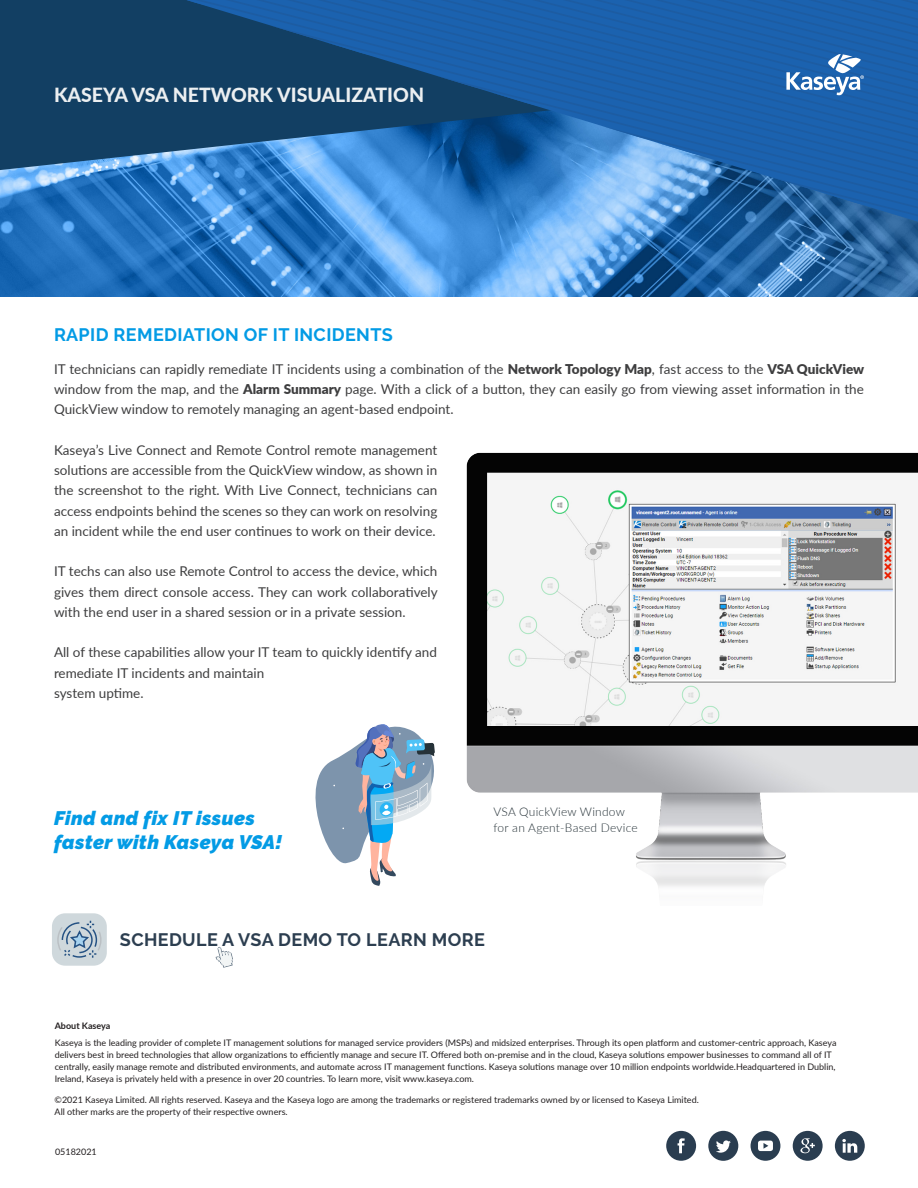
<style>
.page{position:relative;width:918px;height:1188px;background:#fff}
.page>*{position:absolute;margin:0;border:0;box-sizing:border-box;transform-origin:0 0}
.t1{font:italic 900 19.5px/24px "Raleway";letter-spacing:.02em;color:#039be5}
.t2{font:800 19.5px "Lato";color:#eceff1}
.t3{font:700 18px "Raleway";letter-spacing:.02em;color:#039be5}
.t4{font:700 18px "Raleway";letter-spacing:.02em;color:#2c3e50}
.t5{font:13.5px/20.2px "Lato";color:#3e3e3f;text-align:justify}
.t6{font:300 12px "Lato";letter-spacing:.02em;color:#263238}
.t7{font:9px/12px "Lato";color:#231f20}
.t8{font:700 9px "Lato";color:#231f20}
.s1{font-weight:900}
</style>
<div class="page">
<img style="left:466px;top:452px;width:452px;height:435px">
<svg style="left:315px;top:724px;width:120px;height:162px"></svg>
<img style="left:0;top:170px;width:918px;height:127px">
<div style="left:0;top:0;width:186px;height:170px;background:#123f63"></div>
<svg style="left:186px;top:187px;width:732px;height:35px;background:#458fd7"></svg>
<svg style="left:186px;top:0;width:336px;height:187px;background:#1f5990"></svg>
<svg style="left:324px;top:42px;width:198px;height:153px;background:#1f5e9a"></svg>
<svg style="left:490px;top:92px;width:428px;height:111px;background:#2268af"></svg>
<svg style="left:601px;top:126px;width:317px;height:93px;background:#3676b8"></svg>
<svg style="left:522px;top:0;width:396px;height:101px;background:#2063ad"></svg>
<div style="left:52px;top:913px;width:55px;height:53px;background:#cfd8dc;border-radius:13px"></div>
<svg style="left:57px;top:921px;width:45px;height:37px"></svg>
<svg style="left:216px;top:947px;width:17px;height:21px"></svg>
<div style="left:666px;top:1131px;width:30px;height:30px;background:#2a3d50;border-radius:50%"></div>
<svg style="left:678px;top:1138px;width:7px;height:15px"></svg>
<div style="left:793px;top:1131px;width:30px;height:30px;background:#2a3d50;border-radius:50%"></div>
<svg style="left:800px;top:1138px;width:15px;height:15px"></svg>
<div style="left:751px;top:1131px;width:29px;height:30px;background:#2a3d50;border-radius:50%"></div>
<svg style="left:758px;top:1141px;width:15px;height:10px"></svg>
<div style="left:835px;top:1131px;width:30px;height:30px;background:#2a3d50;border-radius:50%"></div>
<svg style="left:842px;top:1139px;width:15px;height:14px"></svg>
<div style="left:708px;top:1131px;width:30px;height:30px;background:#2a3d50;border-radius:50%"></div>
<svg style="left:716px;top:1140px;width:15px;height:13px"></svg>
<p class="t2" style="left:54px;top:80px;width:372px">KASEYA VSA NETWORK VISUALIZATION</p>
<p class="t3" style="left:54px;top:324px;width:340px">RAPID REMEDIATION OF IT INCIDENTS</p>
<p class="t5" style="left:54px;top:358px;width:812px">IT technicians can rapidly remediate IT incidents using a combination of the <span class="s1">Network Topology Map</span>, fast access to the <span class="s1">VSA QuickView </span>window from the map, and the <span class="s1">Alarm Summary</span> page. With a click of a button, they can easily go from viewing asset information in the QuickView window to remotely managing an agent-based endpoint.</p>
<p class="t5" style="left:54px;top:439px;width:385px">Kaseya’s Live Connect and Remote Control remote management solutions are accessible from the QuickView window, as shown in the screenshot to the right. With Live Connect, technicians can access endpoints behind the scenes so they can work on resolving an incident while the end user continues to work on their device.</p>
<p class="t5" style="left:54px;top:561px;width:385px">IT techs can also use Remote Control to access the device, which gives them direct console access. They can work collaboratively with the end user in a shared session or in a private session.</p>
<p class="t5" style="left:54px;top:642px;width:384px">All of these capabilities allow your IT team to quickly identify and</p>
<p class="t5" style="left:54px;top:662px;width:212px">remediate IT incidents and maintain</p>
<p class="t5" style="left:54px;top:682px;width:91px">system uptime.</p>
<p class="t1" style="left:54px;top:806px;width:230px">Find and fix IT issues faster with Kaseya VSA!</p>
<p class="t6" style="left:494px;top:803px;width:133px">VSA QuickView Window</p>
<p class="t6" style="left:494px;top:820px;width:146px">for an Agent-Based Device</p>
<p class="t4" style="left:120px;top:930px;width:366px">SCHEDULE A VSA DEMO TO LEARN MORE</p>
<p class="t8" style="left:55px;top:1019px;width:57px">About Kaseya</p>
<p class="t7" style="left:55px;top:1037px;width:783px">Kaseya is the leading provider of complete IT management solutions for managed service providers (MSPs) and midsized enterprises. Through its open platform and customer-centric approach, Kaseya delivers best in breed technologies that allow organizations to efficiently manage and secure IT. Offered both on-premise and in the cloud, Kaseya solutions empower businesses to command all of IT centrally, easily manage remote and distributed environments, and automate across IT management functions. Kaseya solutions manage over 10 million endpoints worldwide.Headquartered in Dublin, Ireland, Kaseya is privately held with a presence in over 20 countries. To learn more, visit www.kaseya.com.</p>
<p class="t7" style="left:55px;top:1094px;width:646px">©2021 Kaseya Limited. All rights reserved. Kaseya and the Kaseya logo are among the trademarks or registered trademarks owned by or licensed to Kaseya Limited.<br>All other marks are the property of their respective owners.</p>
<p class="t7" style="left:55px;top:1146px;width:43px">05182021</p>
</div>
